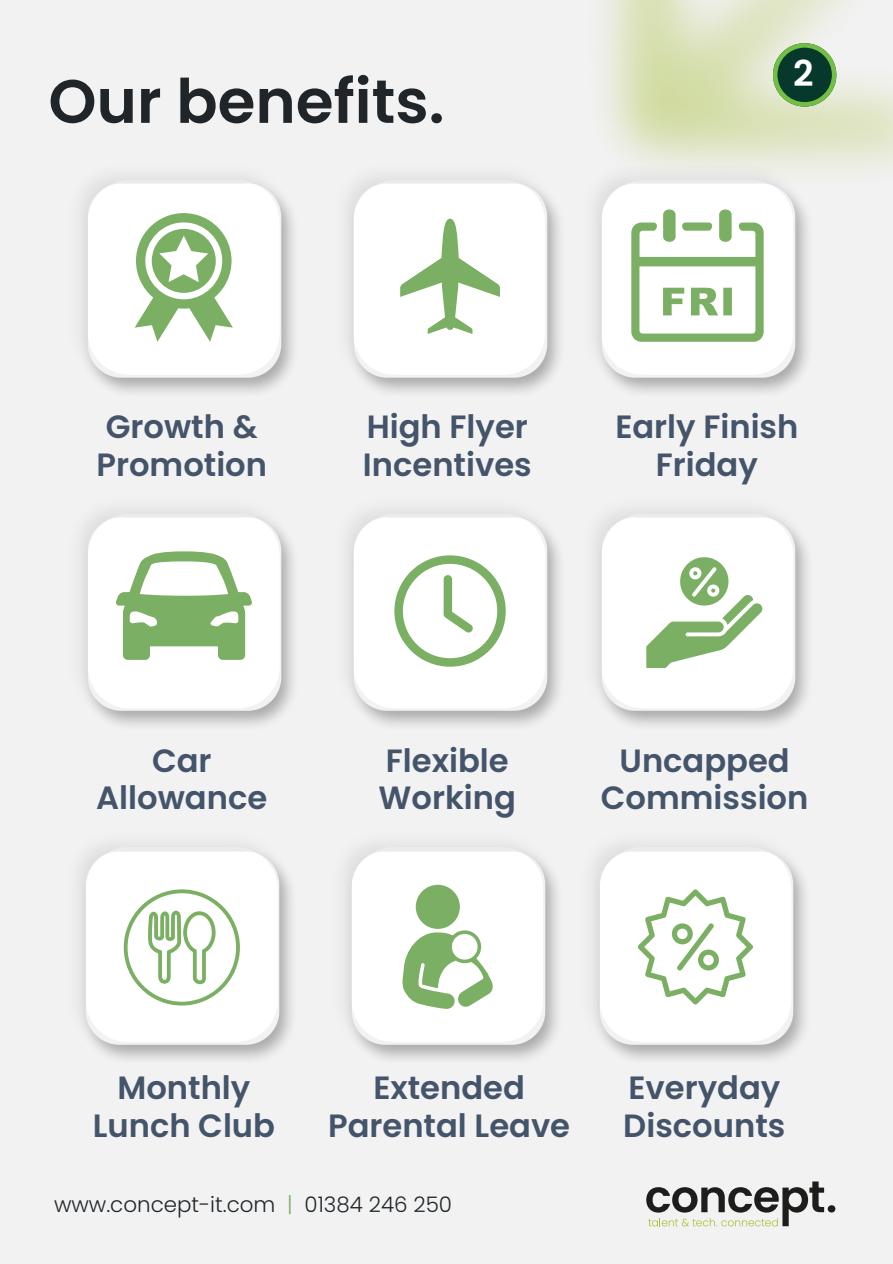
<style>
.page{position:relative;width:893px;height:1264px;background:#fff}
.page>*{position:absolute;margin:0;border:0;box-sizing:border-box;transform-origin:0 0}
.t1{font:600 61.05px "Poppins";color:#1f2529}
.t2{font:600 35.55px "Poppins";color:#fff}
.t3{font:600 32.25px/37.2px "Poppins";color:#44546a;text-align:center}
.t4{font:300 21.45px "Poppins";color:#1f2529}
.s1{color:#7baf63}
</style>
<div class="page">
<div style="left:0;top:0;width:892px;height:1263px;background:#f2f2f2"></div>
<img style="left:602px;top:0;width:290px;height:171px">
<svg style="left:646px;top:1181px;width:178px;height:45px"></svg>
<div style="left:827px;top:1205px;width:8px;height:7px;background:#1d1d1b;border-radius:50%"></div>
<svg style="left:772px;top:43px;width:63px;height:63px;background:#4a7854"></svg>
<img style="left:81px;top:176px;width:213px;height:217px">
<svg style="left:135px;top:213px;width:97px;height:128px"></svg>
<img style="left:347px;top:176px;width:213px;height:217px">
<img style="left:595px;top:165px;width:218px;height:228px">
<img style="left:81px;top:510px;width:213px;height:216px">
<img style="left:347px;top:510px;width:213px;height:216px">
<img style="left:595px;top:510px;width:213px;height:216px">
<img style="left:79px;top:844px;width:213px;height:216px">
<img style="left:345px;top:844px;width:213px;height:216px">
<img style="left:593px;top:844px;width:213px;height:216px">
<svg style="left:400px;top:219px;width:100px;height:114px"></svg>
<svg style="left:631px;top:209px;width:132px;height:133px"></svg>
<svg style="left:115px;top:551px;width:137px;height:109px"></svg>
<svg style="left:394px;top:555px;width:111px;height:111px"></svg>
<svg style="left:646px;top:557px;width:116px;height:111px"></svg>
<svg style="left:124px;top:889px;width:116px;height:116px"></svg>
<div style="left:416px;top:884px;width:44px;height:44px;background:#7baf63;border-radius:50%"></div>
<svg style="left:402px;top:929px;width:91px;height:79px"></svg>
<svg style="left:637px;top:889px;width:115px;height:115px"></svg>
<p class="t1" style="left:48px;top:59px;width:397px">Our benefits.</p>
<p class="t2" style="left:793px;top:49px;width:22px">2</p>
<h2 class="t3" style="left:96px;top:408px;width:172px;text-align:left">Growth &amp;<br>Promotion</h2>
<h2 class="t3" style="left:363px;top:408px;width:170px;text-align:left">High Flyer<br>Incentives</h2>
<p class="t3" style="left:615px;top:408px;width:184px">Early Finish<br>Friday</p>
<p class="t3" style="left:96px;top:741px;width:172px">Car<br>Allowance</p>
<p class="t3" style="left:378px;top:741px;width:139px;text-align:left">Flexible<br>Working</p>
<p class="t3" style="left:601px;top:741px;width:209px">Uncapped<br>Commission</p>
<h2 class="t3" style="left:93px;top:1069px;width:184px">Monthly<br>Lunch Club</h2>
<h2 class="t3" style="left:328px;top:1069px;width:243px">Extended<br>Parental Leave</h2>
<h2 class="t3" style="left:623px;top:1069px;width:163px;text-align:left">Everyday<br>Discounts</h2>
<p class="t4" style="left:54px;top:1189px;width:399px">www.concept-it.com <span class="s1">|</span> 01384 246 250</p>
</div>
